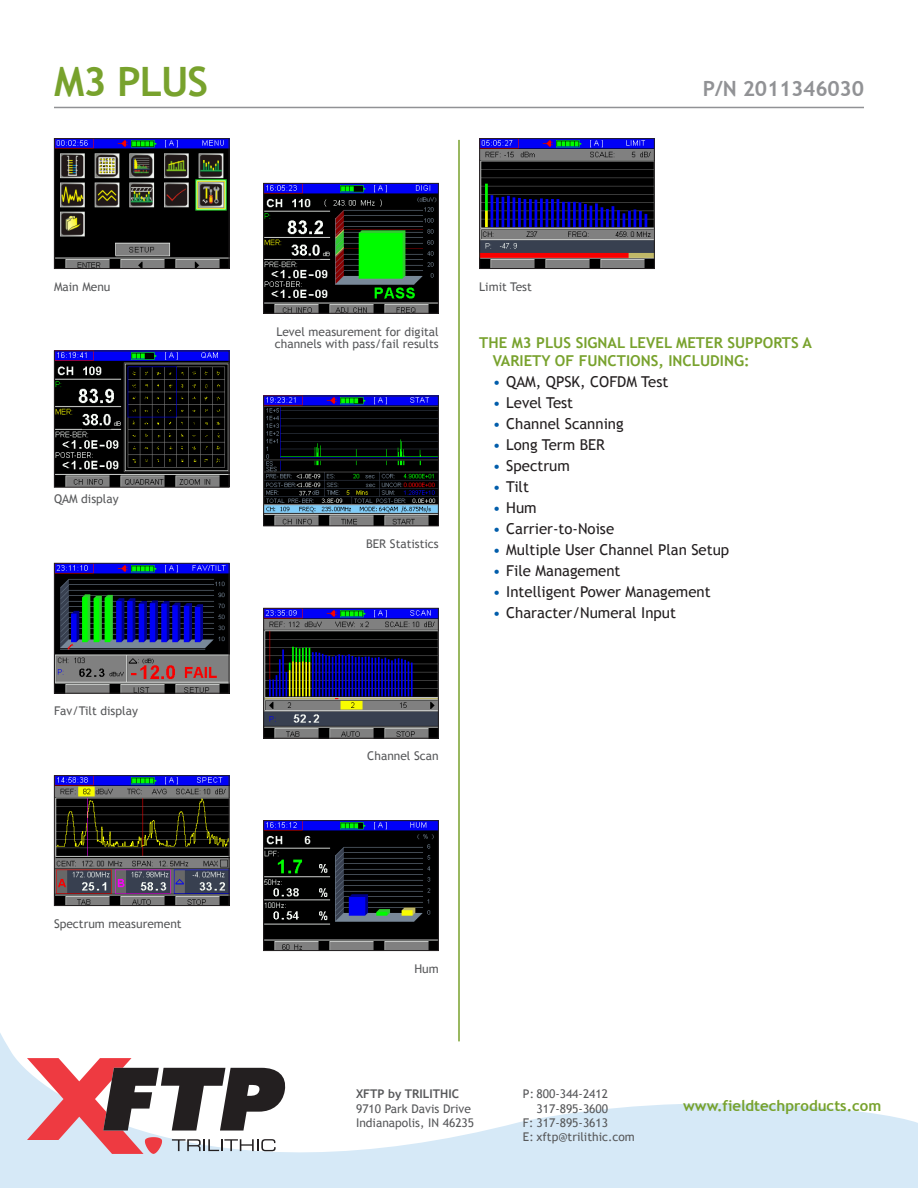
<style>
.page{position:relative;width:918px;height:1188px;background:#fff}
.page>*{position:absolute;margin:0;border:0;box-sizing:border-box;transform-origin:0 0}
.Title_-_page_2{font:700 40.5px "Trebuchet MS";letter-spacing:-.025em;color:#78a22d}
.Sub_Title{font:700 21px "Trebuchet MS";letter-spacing:-.01em;color:#919295}
.Body_Text_Bulleted{font:15px "Trebuchet MS";color:#231f20}
.Headline_3{font:700 15px/18px "Trebuchet MS";color:#78a22d}
.Footer_Web{font:700 15px "Trebuchet MS";color:#78a22d}
.t1{font:12px/12px "Trebuchet MS";color:#57585a}
.t2{font:700 12px "Trebuchet MS";color:#57585a}
.s1{color:#015dab}
</style>
<div class="page">
<svg style="left:1px;top:1035px;width:917px;height:153px"></svg>
<svg style="left:27px;top:1058px;width:258px;height:96px"></svg>
<svg style="left:0;top:1033px;width:1px;height:155px"></svg>
<hr style="left:458px;top:140px;width:2px;height:901px;background:#78a22d">
<img style="left:56px;top:140px;width:172px;height:127px">
<div style="left:54px;top:138px;width:176px;height:131px;border:1px solid #231f20"></div>
<hr style="left:54px;top:107px;width:810px;height:1px;background:#919295">
<img style="left:265px;top:185px;width:172px;height:127px">
<div style="left:263px;top:183px;width:176px;height:131px;border:1px solid #231f20"></div>
<img style="left:56px;top:353px;width:172px;height:133px">
<div style="left:54px;top:351px;width:176px;height:137px;border:1px solid #231f20"></div>
<img style="left:265px;top:398px;width:172px;height:126px">
<div style="left:263px;top:396px;width:176px;height:130px;border:1px solid #231f20"></div>
<img style="left:56px;top:565px;width:172px;height:127px">
<div style="left:54px;top:563px;width:176px;height:131px;border:1px solid #231f20"></div>
<img style="left:265px;top:610px;width:172px;height:127px">
<div style="left:263px;top:608px;width:176px;height:131px;border:1px solid #231f20"></div>
<img style="left:56px;top:777px;width:172px;height:127px">
<div style="left:54px;top:775px;width:176px;height:131px;border:1px solid #231f20"></div>
<img style="left:265px;top:822px;width:172px;height:127px">
<div style="left:263px;top:820px;width:176px;height:131px;border:1px solid #231f20"></div>
<img style="left:481px;top:140px;width:172px;height:127px">
<div style="left:479px;top:138px;width:176px;height:131px;border:1px solid #231f20"></div>
<p class="Title_-_page_2" style="left:54px;top:57px;width:156px">M3 PLUS</p>
<p class="Sub_Title" style="left:703px;top:76px;width:163px">P/N 2011346030</p>
<p class="t1" style="left:54px;top:281px;width:58px">Main Menu</p>
<p class="t1" style="left:54px;top:493px;width:66px">QAM display</p>
<p class="t1" style="left:54px;top:705px;width:85px">Fav/Tilt display</p>
<p class="t1" style="left:54px;top:918px;width:129px">Spectrum measurement</p>
<p class="t1" style="left:275px;top:326px;width:165px">Level measurement for digital channels with pass/fail results</p>
<p class="t1" style="left:366px;top:538px;width:74px">BER Statistics</p>
<p class="t1" style="left:479px;top:281px;width:54px">Limit Test</p>
<p class="Headline_3" style="left:493px;top:333px;width:321px;text-indent:-14px">THE M3 PLUS SIGNAL LEVEL METER SUPPORTS A<br>VARIETY OF FUNCTIONS, INCLUDING:</p>
<p class="Body_Text_Bulleted" style="left:493px;top:372px;width:177px"><span class="s1">•</span> QAM, QPSK, COFDM Test</p>
<p class="Body_Text_Bulleted" style="left:493px;top:393px;width:82px"><span class="s1">•</span> Level Test</p>
<p class="Body_Text_Bulleted" style="left:493px;top:414px;width:132px"><span class="s1">•</span> Channel Scanning</p>
<p class="Body_Text_Bulleted" style="left:493px;top:435px;width:114px"><span class="s1">•</span> Long Term BER</p>
<p class="Body_Text_Bulleted" style="left:493px;top:456px;width:79px"><span class="s1">•</span> Spectrum</p>
<p class="Body_Text_Bulleted" style="left:493px;top:477px;width:38px"><span class="s1">•</span> Tilt</p>
<p class="Body_Text_Bulleted" style="left:493px;top:498px;width:45px"><span class="s1">•</span> Hum</p>
<p class="Body_Text_Bulleted" style="left:493px;top:519px;width:123px"><span class="s1">•</span> Carrier-to-Noise</p>
<p class="Body_Text_Bulleted" style="left:493px;top:540px;width:238px"><span class="s1">•</span> Multiple User Channel Plan Setup</p>
<p class="Body_Text_Bulleted" style="left:493px;top:561px;width:129px"><span class="s1">•</span> File Management</p>
<p class="Body_Text_Bulleted" style="left:493px;top:582px;width:219px"><span class="s1">•</span> Intelligent Power Management</p>
<p class="Body_Text_Bulleted" style="left:493px;top:603px;width:185px"><span class="s1">•</span> Character/Numeral Input</p>
<p class="t1" style="left:367px;top:750px;width:73px">Channel Scan</p>
<p class="t1" style="left:414px;top:963px;width:26px">Hum</p>
<p class="t2" style="left:356px;top:1087px;width:104px">XFTP by TRILITHIC</p>
<p class="t1" style="left:356px;top:1103px;width:116px">9710 Park Davis Drive</p>
<p class="t1" style="left:356px;top:1117px;width:120px">Indianapolis, IN 46235</p>
<p class="t1" style="left:523px;top:1088px;width:87px">P: 800-344-2412</p>
<p class="t1" style="left:536px;top:1103px;width:73px">317-895-3600</p>
<p class="t1" style="left:523px;top:1117px;width:87px">F: 317-895-3613</p>
<p class="t1" style="left:523px;top:1131px;width:113px">E: xftp@trilithic.com</p>
<p class="Footer_Web" style="left:683px;top:1096px;width:200px">www.fieldtechproducts.com</p>
</div>
